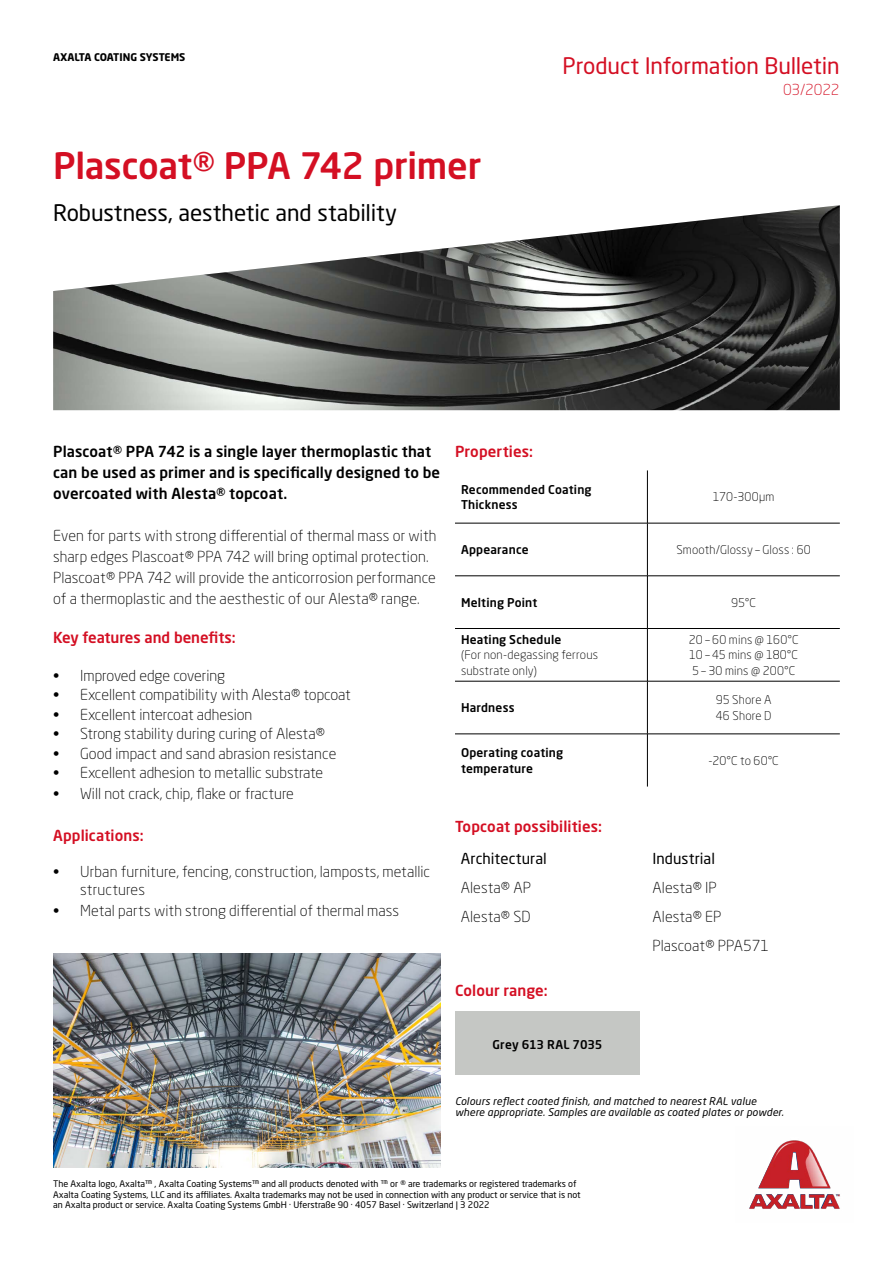
<style>
.page{position:relative;width:893px;height:1263px;background:#fff}
.page>*{position:absolute;margin:0;border:0;box-sizing:border-box;transform-origin:0 0}
.t1{font:500 36px "Neo Sans Pro";letter-spacing:-.005em;color:#d40f23}
.t2{font:22.5px "Neo Sans Pro";letter-spacing:-.005em;color:#000}
.t3{font:22.5px "Neo Sans Pro";letter-spacing:-.005em;color:#d40f23}
.t4{font:300 15px/21px "Neo Sans Pro";color:#000}
.t5{font:500 15px/21px "Neo Sans Pro";letter-spacing:.005em;color:#000}
.t6{font:500 15px "Neo Sans Pro";letter-spacing:.005em;color:#d40f23}
.t7{font:15px "Neo Sans Pro";letter-spacing:.005em;color:#000}
.t8{font:300 15px "Neo Sans Pro";letter-spacing:-.01em;color:#d40f23}
.t9{font:300 12px/15.8px "Neo Sans Pro";letter-spacing:.015em;color:#000}
.t10{font:500 12px/15.8px "Neo Sans Pro";letter-spacing:.015em;color:#000}
.t11{font:italic 10.5px/10.5px "Neo Sans Pro";letter-spacing:.015em;color:#000}
.t12{font:700 10.5px "Neo Sans Pro";letter-spacing:-.01em;color:#000}
.t13{font:9px/10.5px "Neo Sans Pro";color:#000}
</style>
<div class="page">
<img style="left:53px;top:954px;width:388px;height:213px">
<img style="left:53px;top:205px;width:787px;height:205px">
<img style="left:749px;top:1140px;width:91px;height:69px">
<div style="left:455px;top:1011px;width:185px;height:64px;background:#c5c7c4"></div>
<hr style="left:647px;top:470px;width:1px;height:53px;background:#000">
<hr style="left:455px;top:523px;width:192px;height:1px;background:#000">
<hr style="left:647px;top:523px;width:193px;height:1px;background:#000">
<hr style="left:647px;top:523px;width:1px;height:53px;background:#000">
<hr style="left:455px;top:575px;width:192px;height:1px;background:#000">
<hr style="left:647px;top:575px;width:193px;height:1px;background:#000">
<hr style="left:647px;top:576px;width:1px;height:52px;background:#000">
<hr style="left:455px;top:628px;width:192px;height:1px;background:#000">
<hr style="left:647px;top:628px;width:193px;height:1px;background:#000">
<hr style="left:647px;top:629px;width:1px;height:52px;background:#000">
<hr style="left:455px;top:681px;width:192px;height:1px;background:#000">
<hr style="left:647px;top:681px;width:193px;height:1px;background:#000">
<hr style="left:647px;top:681px;width:1px;height:53px;background:#000">
<hr style="left:455px;top:734px;width:192px;height:1px;background:#000">
<hr style="left:647px;top:734px;width:193px;height:1px;background:#000">
<hr style="left:647px;top:734px;width:1px;height:52px;background:#000">
<p class="t12" style="left:53px;top:50px;width:134px">AXALTA COATING SYSTEMS</p>
<h2 class="t3" style="left:563px;top:52px;width:279px">Product Information Bulletin</h2>
<p class="t8" style="left:783px;top:81px;width:58px">03/2022</p>
<h1 class="t1" style="left:53px;top:143px;width:430px">Plascoat® PPA 742 primer</h1>
<h2 class="t2" style="left:53px;top:199px;width:346px">Robustness, aesthetic and stability</h2>
<p class="t5" style="left:53px;top:441px;width:388px">Plascoat® PPA 742 is a single layer thermoplastic that can be used as primer and is specifically designed to be overcoated with Alesta® topcoat.</p>
<p class="t4" style="left:53px;top:525px;width:385px">Even for parts with strong differential of thermal mass or with sharp edges Plascoat® PPA 742 will bring optimal protection.<br>Plascoat® PPA 742 will provide the anticorrosion performance of a thermoplastic and the aesthestic of our Alesta® range.</p>
<p class="t6" style="left:53px;top:628px;width:184px">Key features and benefits:</p>
<p class="t4" style="left:53px;top:665px;width:174px">• Improved edge covering</p>
<p class="t4" style="left:53px;top:684px;width:299px">• Excellent compatibility with Alesta® topcoat</p>
<p class="t4" style="left:53px;top:704px;width:201px">• Excellent intercoat adhesion</p>
<p class="t4" style="left:53px;top:723px;width:273px">• Strong stability during curing of Alesta®</p>
<p class="t4" style="left:53px;top:743px;width:285px">• Good impact and sand abrasion resistance</p>
<p class="t4" style="left:53px;top:762px;width:272px">• Excellent adhesion to metallic substrate</p>
<p class="t4" style="left:53px;top:783px;width:242px">• Will not crack, chip, flake or fracture</p>
<p class="t6" style="left:53px;top:826px;width:92px">Applications:</p>
<p class="t4" style="left:80px;top:863px;width:351px;line-height:18px;text-indent:-27px">• Urban furniture, fencing, construction, lamposts, metallic structures</p>
<p class="t4" style="left:53px;top:900px;width:348px">• Metal parts with strong differential of thermal mass</p>
<p class="t6" style="left:455px;top:442px;width:80px">Properties:</p>
<p class="t10" style="left:461px;top:481px;width:132px">Recommended Coating<br>Thickness</p>
<p class="t9" style="left:713px;top:489px;width:63px">170-300µm</p>
<p class="t10" style="left:461px;top:541px;width:69px">Appearance</p>
<p class="t9" style="left:676px;top:542px;width:136px">Smooth/Glossy – Gloss : 60</p>
<p class="t10" style="left:461px;top:594px;width:78px">Melting Point</p>
<p class="t9" style="left:731px;top:594px;width:26px">95°C</p>
<p class="t10" style="left:461px;top:631px;width:102px">Heating Schedule</p>
<p class="t9" style="left:461px;top:647px;width:139px">(For non-degassing ferrous substrate only)</p>
<p class="t9" style="left:689px;top:631px;width:111px;text-align:justify">20 – 60 mins @ 160°C 10 – 45 mins @ 180°C 5 – 30 mins @ 200°C</p>
<p class="t10" style="left:461px;top:699px;width:55px">Hardness</p>
<p class="t9" style="left:716px;top:692px;width:57px">95 Shore A<br>46 Shore D</p>
<p class="t10" style="left:461px;top:744px;width:104px">Operating coating temperature</p>
<p class="t9" style="left:708px;top:752px;width:72px">-20°C to 60°C</p>
<p class="t6" style="left:455px;top:817px;width:149px">Topcoat possibilities:</p>
<p class="t7" style="left:461px;top:849px;width:88px">Architectural</p>
<p class="t7" style="left:652px;top:849px;width:64px">Industrial</p>
<p class="t4" style="left:461px;top:876px;width:72px">Alesta® AP</p>
<p class="t4" style="left:652px;top:876px;width:66px">Alesta® IP</p>
<p class="t4" style="left:461px;top:906px;width:71px">Alesta® SD</p>
<p class="t4" style="left:652px;top:902px;width:118px;line-height:29.1px">Alesta® EP<br>Plascoat® PPA571</p>
<p class="t6" style="left:455px;top:981px;width:94px">Colour range:</p>
<p class="t10" style="left:493px;top:1036px;width:111px">Grey 613 RAL 7035</p>
<p class="t11" style="left:455px;top:1096px;width:330px">Colours reflect coated finish, and matched to nearest RAL value where appropriate. Samples are available as coated plates or powder.</p>
<p class="t13" style="left:53px;top:1178px;width:529px">The Axalta logo, Axalta™ , Axalta Coating Systems™ and all products denoted with ™ or ® are trademarks or registered trademarks of<br>Axalta Coating Systems, LLC and its affiliates. Axalta trademarks may not be used in connection with any product or service that is not an Axalta product or service. Axalta Coating Systems GmbH · Uferstraße 90 · 4057 Basel · Switzerland | 3 2022</p>
</div>
